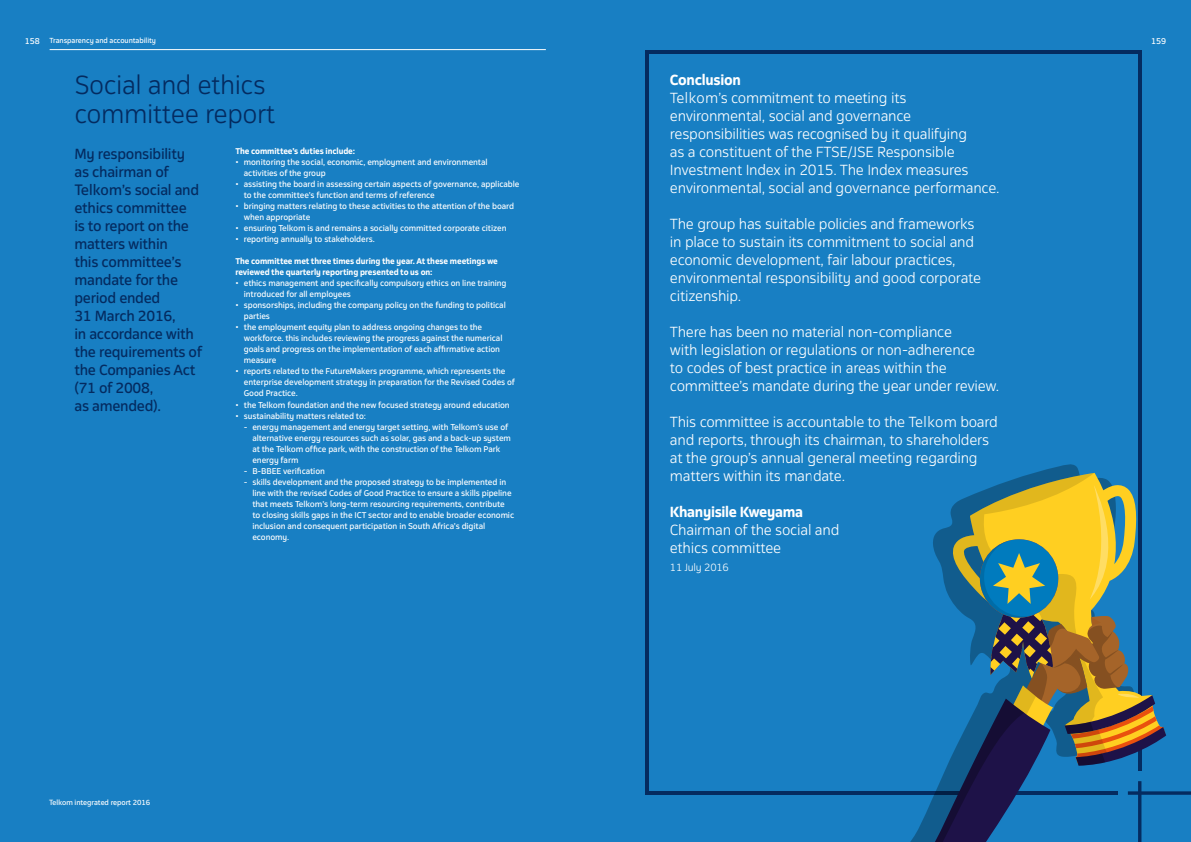
<style>
.page{position:relative;width:1191px;height:842px;background:#187fc3}
.page>*{position:absolute;margin:0;border:0;box-sizing:border-box;transform-origin:0 0}
.t1{font:300 25px/29px "Telkom 123";letter-spacing:-.02em;color:#042b60}
.t2{font:300 14px/18px "Telkom 123";letter-spacing:-.02em;color:#fff}
.t3{font:14px/18px "Telkom 123";letter-spacing:-.02em;color:#042b60}
.t4{font:700 14px "Telkom 123";letter-spacing:-.02em;color:#fff}
.t5{font:300 10px "Telkom 123";letter-spacing:-.02em;color:#fff}
.t6{font:8px/11px "Telkom 123";letter-spacing:-.01em;color:#fff}
.t7{font:700 8px/11px "Telkom 123";letter-spacing:-.01em;color:#fff}
.t8{font:7px "Telkom 123";letter-spacing:-.01em;color:#fff}
</style>
<div class="page">
<hr style="left:50px;top:49px;width:496px;height:1px;background:#fff">
<hr style="left:645px;top:791px;width:472px;height:4px;background:#042b60">
<hr style="left:645px;top:50px;width:3px;height:745px;background:#042b60">
<hr style="left:1138px;top:50px;width:3px;height:721px;background:#042b60">
<hr style="left:645px;top:50px;width:496px;height:4px;background:#042b60">
<svg style="left:997px;top:473px;width:110px;height:12px"></svg>
<svg style="left:910px;top:485px;width:281px;height:357px"></svg>
<p class="t8" style="left:50px;top:36px;width:108px">Transparency and accountability</p>
<p class="t6" style="left:25px;top:35px;width:17px">158</p>
<p class="t6" style="left:1151px;top:35px;width:17px">159</p>
<h1 class="t1" style="left:74px;top:70px;width:202px">Social and ethics committee report</h1>
<h2 class="t4" style="left:670px;top:71px;width:72px">Conclusion</h2>
<p class="t2" style="left:670px;top:89px;width:331px">Telkom’s commitment to meeting its environmental, social and governance responsibilities was recognised by it qualifying<br>as a constituent of the FTSE/JSE Responsible Investment Index in 2015. The Index measures environmental, social and governance performance.</p>
<h2 class="t2" style="left:670px;top:215px;width:313px">The group has suitable policies and frameworks in place to sustain its commitment to social and economic development, fair labour practices, environmental responsibility and good corporate citizenship.</h2>
<h2 class="t2" style="left:670px;top:323px;width:331px">There has been no material non-compliance<br>with legislation or regulations or non-adherence<br>to codes of best practice in areas within the committee’s mandate during the year under review.</h2>
<h2 class="t2" style="left:670px;top:413px;width:329px">This committee is accountable to the Telkom board and reports, through its chairman, to shareholders at the group’s annual general meeting regarding matters within its mandate.</h2>
<h2 class="t4" style="left:670px;top:503px;width:135px">Khanyisile Kweyama</h2>
<h2 class="t2" style="left:670px;top:521px;width:171px">Chairman of the social and ethics committee</h2>
<p class="t5" style="left:670px;top:561px;width:60px">11 July 2016</p>
<p class="t3" style="left:74px;top:145px;width:129px">My responsibility as chairman of<br>Telkom’s social and ethics committee<br>is to report on the matters within<br>this committee’s mandate for the period ended<br>31 March 2016,<br>in accordance with the requirements of the Companies Act (71 of 2008,<br>as amended).</p>
<p class="t7" style="left:235px;top:146px;width:121px">The committee’s duties include:</p>
<p class="t6" style="left:244px;top:157px;width:245px;text-indent:-9px">• monitoring the social, economic, employment and environmental activities of the group</p>
<p class="t6" style="left:244px;top:179px;width:277px;text-indent:-9px">• assisting the board in assessing certain aspects of governance, applicable to the committee’s function and terms of reference</p>
<p class="t6" style="left:244px;top:201px;width:272px;text-indent:-9px">• bringing matters relating to these activities to the attention of the board when appropriate</p>
<p class="t6" style="left:235px;top:223px;width:273px">• ensuring Telkom is and remains a socially committed corporate citizen</p>
<p class="t6" style="left:235px;top:234px;width:141px">• reporting annually to stakeholders.</p>
<p class="t7" style="left:235px;top:256px;width:264px">The committee met three times during the year. At these meetings we reviewed the quarterly reporting presented to us on:</p>
<p class="t6" style="left:244px;top:278px;width:264px;text-indent:-9px">• ethics management and specifically compulsory ethics on line training introduced for all employees</p>
<p class="t6" style="left:244px;top:300px;width:263px;text-indent:-9px">• sponsorships, including the company policy on the funding to political parties</p>
<p class="t6" style="left:244px;top:322px;width:260px;text-indent:-9px">• the employment equity plan to address ongoing changes to the workforce. this includes reviewing the progress against the numerical goals and progress on the implementation of each affirmative action measure</p>
<p class="t6" style="left:244px;top:366px;width:273px;text-indent:-9px">• reports related to the FutureMakers programme, which represents the enterprise development strategy in preparation for the Revised Codes of<br>Good Practice.</p>
<p class="t6" style="left:235px;top:399px;width:276px">• the Telkom foundation and the new focused strategy around education</p>
<p class="t6" style="left:235px;top:410px;width:132px">• sustainability matters related to:</p>
<p class="t6" style="left:252px;top:421px;width:260px;text-indent:-9px">- energy management and energy target setting, with Telkom’s use of alternative energy resources such as solar, gas and a back-up system at the Telkom office park, with the construction of the Telkom Park energy farm</p>
<p class="t6" style="left:244px;top:465px;width:83px">- B-BBEE verification</p>
<p class="t6" style="left:252px;top:476px;width:263px;text-indent:-9px">- skills development and the proposed strategy to be implemented in line with the revised Codes of Good Practice to ensure a skills pipeline that meets Telkom’s long-term resourcing requirements, contribute to closing skills gaps in the ICT sector and to enable broader economic inclusion and consequent participation in South Africa’s digital economy.</p>
<p class="t8" style="left:49px;top:797px;width:103px">Telkom integrated report 2016</p>
</div>
